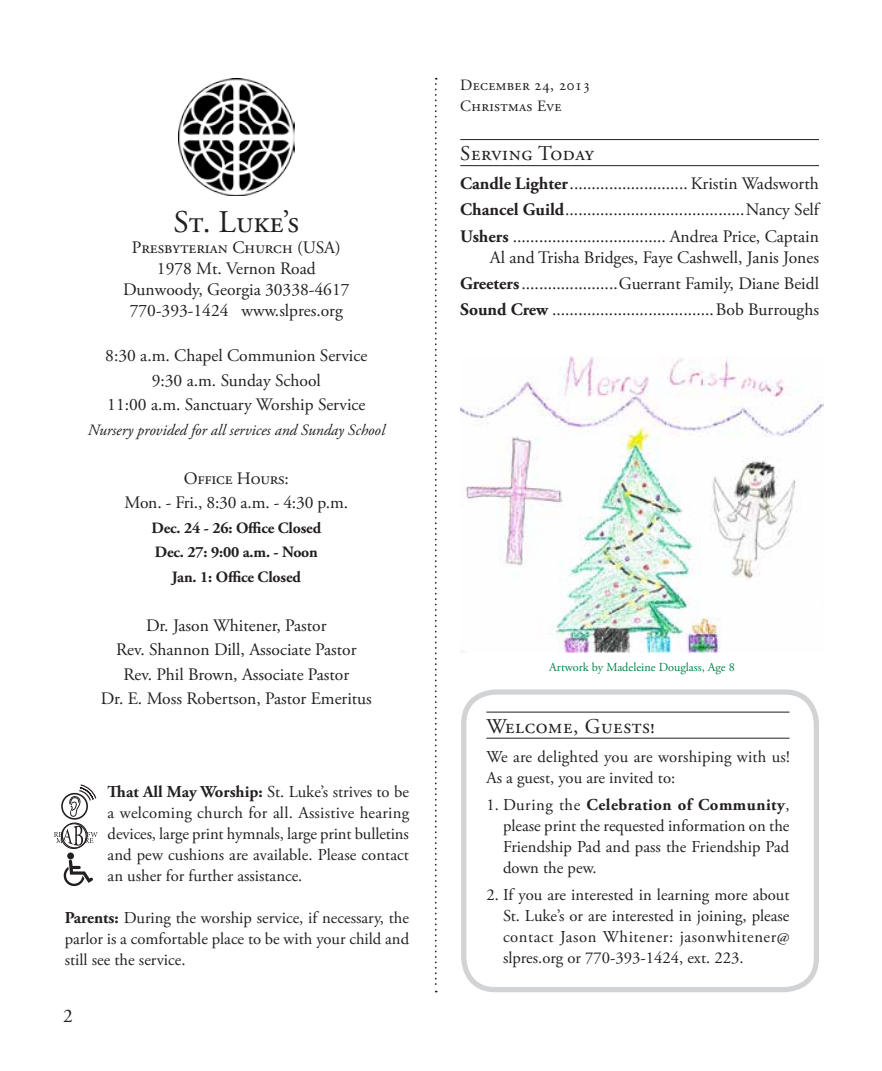
<style>
.page{position:relative;width:882px;height:1071px;background:#fff}
.page>*{position:absolute;margin:0;border:0;box-sizing:border-box;transform-origin:0 0}
.t1{font:31.5px "Adobe Garamond Pro";color:#231f20}
.t2{font:21px "Adobe Garamond Pro";letter-spacing:.03em;color:#231f20}
.t3{font:19.25px "Adobe Garamond Pro";color:#231f20}
.t4{font:17.5px/24.5px "Adobe Garamond Pro";letter-spacing:-.005em;color:#231f20;text-align:center}
.t5{font:16.62px/21px "Adobe Garamond Pro";color:#231f20;text-align:justify}
.t6{font:700 15.75px/24.5px "Adobe Garamond Pro";letter-spacing:-.01em;color:#231f20;text-align:center}
.t7{font:italic 15.75px "Adobe Garamond Pro";color:#231f20}
.t8{font:15.75px/21px "Adobe Garamond Pro";letter-spacing:.02em;color:#231f20}
.t9{font:12.25px "Adobe Garamond Pro";color:#00854a}
.s1{font-weight:700}
</style>
<div class="page">
<img style="left:460px;top:356px;width:363px;height:297px">
<hr style="left:460px;top:139px;width:359px;height:1px;background:#231f20">
<hr style="left:460px;top:165px;width:359px;height:1px;background:#231f20">
<div style="left:461px;top:689px;width:358px;height:303px;border:5px solid #d1d3d4;border-radius:32px"></div>
<svg style="left:435px;top:78px;width:2px;height:914px"></svg>
<hr style="left:486px;top:712px;width:304px;height:1px;background:#231f20">
<hr style="left:486px;top:738px;width:304px;height:1px;background:#231f20">
<div style="left:67px;top:853px;width:7px;height:6px;background:#231f20;border-radius:50%"></div>
<svg style="left:64px;top:860px;width:29px;height:26px"></svg>
<svg style="left:54px;top:784px;width:44px;height:65px"></svg>
<img style="left:178px;top:79px;width:117px;height:116px">
<h1 class="t1" style="left:173px;top:203px;width:127px">St. Luke’s</h1>
<p class="t4" style="left:123px;top:237px;width:228px;line-height:21px">Presbyterian Church (USA)<br>1978 Mt. Vernon Road<br>Dunwoody, Georgia 30338-4617<br>770-393-1424 www.slpres.org</p>
<p class="t4" style="left:105px;top:344px;width:264px">8:30 a.m. Chapel Communion Service<br>9:30 a.m. Sunday School<br>11:00 a.m. Sanctuary Worship Service</p>
<p class="t7" style="left:88px;top:420px;width:299px">Nursery provided for all services and Sunday School</p>
<p class="t4" style="left:125px;top:466px;width:225px">Office Hours:<br>Mon. - Fri., 8:30 a.m. - 4:30 p.m.</p>
<p class="t6" style="left:151px;top:516px;width:171px">Dec. 24 - 26: Office Closed<br>Dec. 27: 9:00 a.m. - Noon<br>Jan. 1: Office Closed</p>
<p class="t4" style="left:101px;top:613px;width:273px">Dr. Jason Whitener, Pastor<br>Rev. Shannon Dill, Associate Pastor Rev. Phil Brown, Associate Pastor<br>Dr. E. Moss Robertson, Pastor Emeritus</p>
<p class="t5" style="left:108px;top:782px;width:303px"><span class="s1">That All May Worship:</span> St. Luke’s strives to be a welcoming church for all. Assistive hearing devices, large print hymnals, large print bulletins and pew cushions are available. Please contact an usher for further assistance.</p>
<p class="t5" style="left:65px;top:908px;width:346px"><span class="s1">Parents:</span> During the worship service, if necessary, the parlor is a comfortable place to be with your child and still see the service.</p>
<p class="t3" style="left:63px;top:1004px;width:11px">2</p>
<p class="t8" style="left:460px;top:75px;width:132px">December 24, 2013<br>Christmas Eve</p>
<p class="t2" style="left:460px;top:141px;width:135px">Serving Today</p>
<p class="t4" style="left:460px;top:171px;width:362px;line-height:26.2px;text-align:justify"><span class="s1">Candle Lighter</span>........................... Kristin Wadsworth <span class="s1">Chancel Guild</span>.........................................Nancy Self <span class="s1">Ushers</span> ................................... Andrea Price, Captain</p>
<p class="t4" style="left:460px;top:244px;width:360px;line-height:26.2px;text-align:justify;text-indent:30px">Al and Trisha Bridges, Faye Cashwell, Janis Jones <span class="s1">Greeters</span>......................Guerrant Family, Diane Beidl <span class="s1">Sound Crew</span> .....................................Bob Burroughs</p>
<p class="t9" style="left:549px;top:660px;width:187px">Artwork by Madeleine Douglass, Age 8</p>
<p class="t2" style="left:486px;top:713px;width:170px">Welcome, Guests!</p>
<p class="t5" style="left:486px;top:746px;width:305px">We are delighted you are worshiping with us!<br>As a guest, you are invited to:</p>
<p class="t5" style="left:503px;top:795px;width:288px;text-indent:-17px">1. During the <span class="s1">Celebration of Community</span>, please print the requested information on the Friendship Pad and pass the Friendship Pad down the pew.</p>
<p class="t5" style="left:503px;top:885px;width:288px;text-indent:-17px">2. If you are interested in learning more about St. Luke’s or are interested in joining, please contact Jason Whitener: jasonwhitener@ slpres.org or 770-393-1424, ext. 223.</p>
</div>
